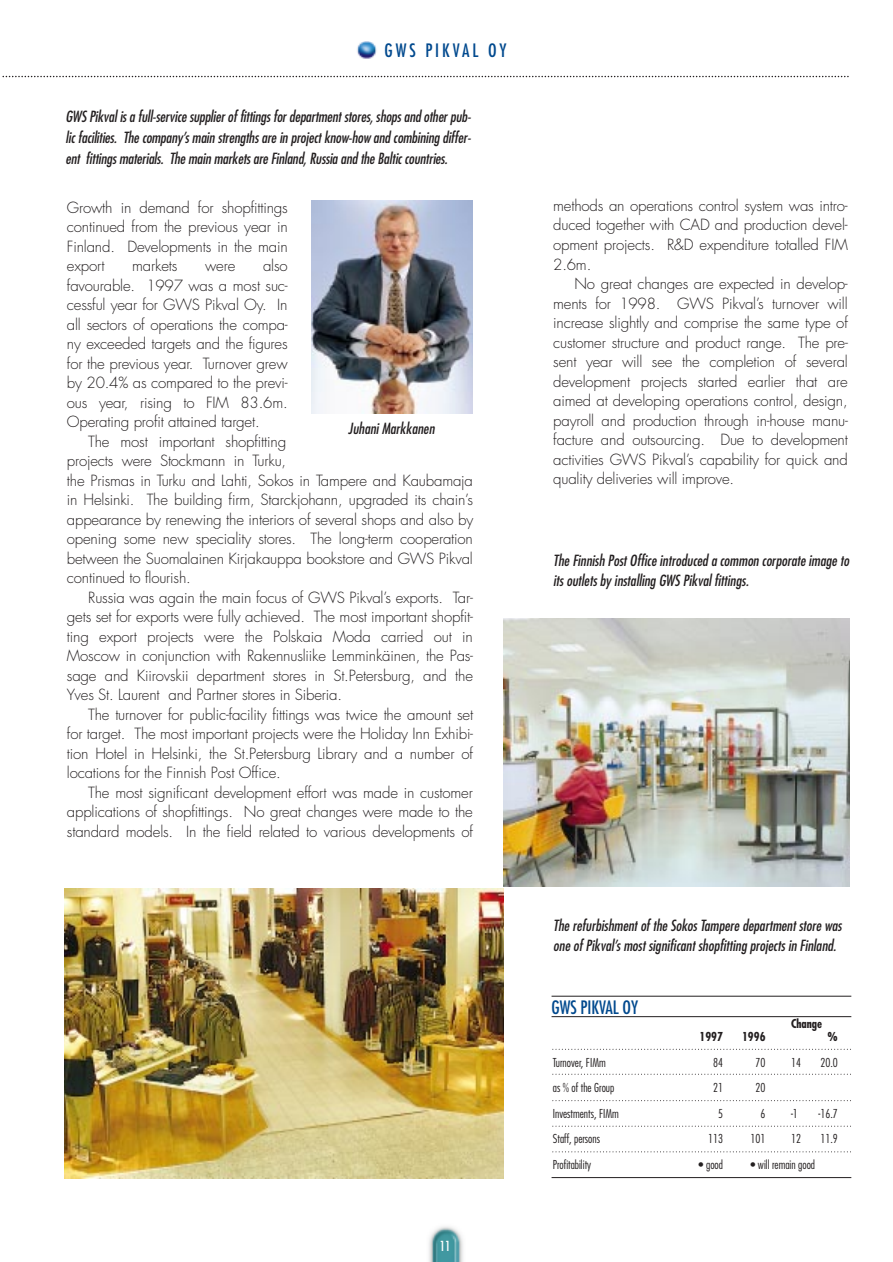
<style>
.page{position:relative;width:893px;height:1262px;background:#fff}
.page>*{position:absolute;margin:0;border:0;box-sizing:border-box;transform-origin:0 0}
.t1{font:condensed 18px "Futura";letter-spacing:.165em;color:#01498e}
.t2{font:condensed 18px "Futura";color:#01498e}
.t3{font:300 15px/19.5px "Futura";letter-spacing:-.01em;color:#231f20;text-align:justify}
.t4{font:italic condensed 15px/21px "Futura";letter-spacing:-.01em;color:#231f20}
.t5{font:condensed 13.5px "Futura";color:#fff}
.t6{font:300 condensed 12px "Futura";color:#231f20}
.t7{font:700 condensed 12px "Futura";color:#231f20}
</style>
<div class="page">
<img style="left:429px;top:1226px;width:34px;height:36px">
<svg style="left:3px;top:76px;width:846px;height:1px"></svg>
<img style="left:311px;top:200px;width:161px;height:213px">
<img style="left:504px;top:618px;width:345px;height:269px">
<img style="left:64px;top:888px;width:440px;height:290px">
<img style="left:357px;top:41px;width:20px;height:18px">
<svg style="left:552px;top:1074px;width:296px;height:1px"></svg>
<svg style="left:552px;top:1100px;width:296px;height:1px"></svg>
<svg style="left:552px;top:1125px;width:296px;height:1px"></svg>
<hr style="left:551px;top:1016px;width:300px;height:1px;background:#231f20">
<hr style="left:551px;top:996px;width:300px;height:1px;background:#231f20">
<svg style="left:552px;top:1049px;width:296px;height:1px"></svg>
<svg style="left:552px;top:1151px;width:296px;height:1px"></svg>
<hr style="left:551px;top:1177px;width:300px;height:1px;background:#231f20">
<p class="t1" style="left:384px;top:43px;width:124px">GWS PIKVAL OY</p>
<p class="t4" style="left:65px;top:107px;width:409px;text-align:justify">GWS Pikvalisa full-service supplierof fittingsfordepartmentstores,shopsand otherpub&shy;licfacilities. The company ’smain strengthsare in projectknow-how and combining differ&shy;ent fittingsmaterials. The main marketsare Finland,Russia and the Balticcountries.</p>
<p class="t3" style="left:67px;top:199px;width:222px">Growth in demand for shopfittings continued from the previous year in Finland. Developments in the main export</p>
<p class="t3" style="left:67px;top:257px;width:222px;text-indent:196px">also favourable. 1997 was a most suc&shy;cessful year for GWS Pikval Oy. In all sectors of operations the compa&shy;ny exceeded targets and the figures for the previous year. Turnover grew by 20.4% as compared to the previ&shy;ous year, rising to FIM 83.6m.<br>Operating profit attained target.</p>
<p class="t3" style="left:67px;top:433px;width:408px;text-align:left;text-indent:21px">The most important shopfitting<br>projects were Stockmann in Turku,<br>the Prismas in Turku and Lahti, Sokos in Tampere and Kaubamaja in Helsinki. The building firm, Starckjohann, upgraded its chain’s appearance by renewing the interiors of several shops and also by opening some new speciality stores. The long-term cooperation between the Suomalainen Kirjakauppa bookstore and GWS Pikval continued to flourish.</p>
<p class="t3" style="left:67px;top:589px;width:407px;text-indent:21px">Russia was again the main focus of GWS Pikval’s exports. Tar&shy;gets set for exports were fully achieved. The most important shopfit&shy;ting export projects were the Polskaia Moda carried out in Moscow in conjunction with Rakennusliike Lemminkäinen, the Pas&shy;sage and Kiirovskii department stores in St.Petersburg, and the Yves St. Laurent and Partner stores in Siberia.</p>
<p class="t3" style="left:67px;top:706px;width:408px;text-indent:21px">The turnover for public-facility fittings was twice the amount set for target. The most important projects were the Holiday Inn Exhibi&shy;tion Hotel in Helsinki, the St.Petersburg Library and a number of locations for the Finnish Post Office.</p>
<p class="t3" style="left:67px;top:784px;width:407px;text-indent:21px">The most significant development effort was made in customer applications of shopfittings. No great changes were made to the standard models. In the field related to various developments of</p>
<p class="t3" style="left:132px;top:257px;width:47px">markets</p>
<p class="t3" style="left:205px;top:257px;width:32px">were</p>
<p class="t4" style="left:348px;top:419px;width:90px">JuhaniMarkkanen</p>
<p class="t5" style="left:440px;top:1240px;width:13px">11</p>
<p class="t3" style="left:553px;top:197px;width:296px">methods an operations control system was intro&shy;duced together with CAD and production devel&shy;opment projects. R&amp;D expenditure totalled FIM 2.6m.</p>
<p class="t3" style="left:553px;top:275px;width:296px;text-indent:21px">No great changes are expected in develop&shy;ments for 1998. GWS Pikval’s turnover will increase slightly and comprise the same type of customer structure and product range. The pre&shy;sent year will see the completion of several development projects started earlier that are aimed at developing operations control, design, payroll and production through in-house manu&shy;facture and outsourcing. Due to development activities GWS Pikval’s capability for quick and quality deliveries will improve.</p>
<p class="t4" style="left:553px;top:552px;width:300px;line-height:19.5px">The Finnish PostOffice introduced a common corporate image to itsoutletsby installing GWS Pikvalfittings.</p>
<p class="t4" style="left:553px;top:917px;width:292px;line-height:19.5px">The refurbishmentof the SokosTampere departmentstore was one of Pikval’smostsignificantshopfitting projectsin Finland.</p>
<p class="t2" style="left:551px;top:998px;width:88px">GWS PIKVAL OY</p>
<p class="t7" style="left:791px;top:1018px;width:33px">Change</p>
<p class="t7" style="left:699px;top:1031px;width:25px">1997</p>
<p class="t7" style="left:742px;top:1031px;width:25px">1996</p>
<p class="t7" style="left:827px;top:1031px;width:12px">%</p>
<p class="t6" style="left:553px;top:1057px;width:54px">Turnover, FIMm</p>
<p class="t6" style="left:713px;top:1057px;width:11px">84</p>
<p class="t6" style="left:755px;top:1057px;width:11px">70</p>
<p class="t6" style="left:791px;top:1057px;width:11px">14</p>
<p class="t6" style="left:820px;top:1057px;width:19px">20.0</p>
<p class="t6" style="left:553px;top:1082px;width:63px">as % of the Group</p>
<p class="t6" style="left:713px;top:1082px;width:11px">21</p>
<p class="t6" style="left:755px;top:1082px;width:11px">20</p>
<p class="t6" style="left:553px;top:1108px;width:68px">Investments, FIMm</p>
<p class="t6" style="left:718px;top:1108px;width:6px">5</p>
<p class="t6" style="left:760px;top:1108px;width:6px">6</p>
<p class="t6" style="left:791px;top:1108px;width:8px">-1</p>
<p class="t6" style="left:818px;top:1108px;width:21px">-16.7</p>
<p class="t6" style="left:553px;top:1133px;width:49px">Staff, persons</p>
<p class="t6" style="left:708px;top:1133px;width:16px">113</p>
<p class="t6" style="left:750px;top:1133px;width:16px">101</p>
<p class="t6" style="left:791px;top:1133px;width:11px">12</p>
<p class="t6" style="left:820px;top:1133px;width:19px">11.9</p>
<p class="t6" style="left:553px;top:1159px;width:40px">Profitability</p>
<p class="t6" style="left:698px;top:1159px;width:26px">• good</p>
<p class="t6" style="left:750px;top:1159px;width:66px">• will remain good</p>
</div>
